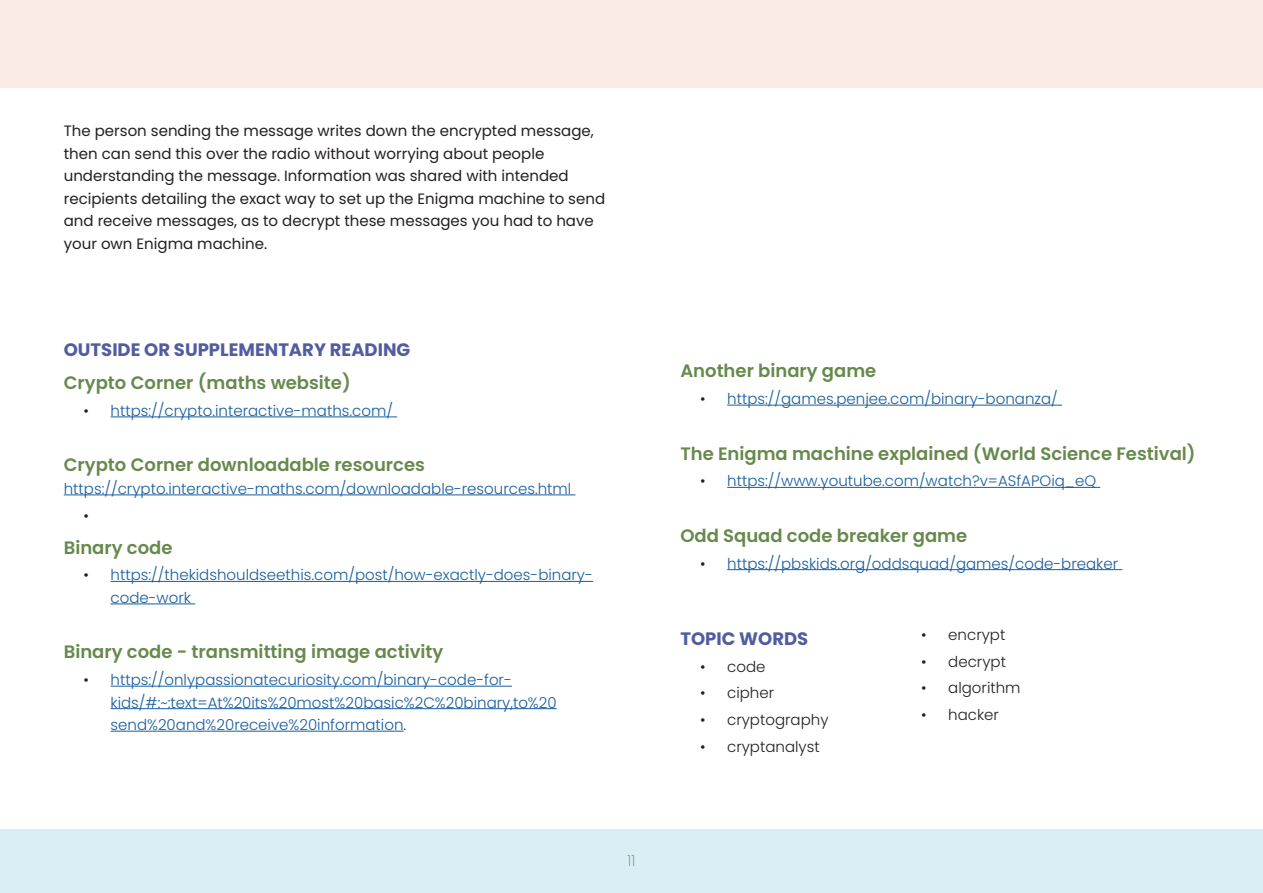
<style>
.page{position:relative;width:1263px;height:893px;background:#fff}
.page>*{position:absolute;margin:0;border:0;box-sizing:border-box;transform-origin:0 0}
.t1{font:600 18px "Poppins";color:#67894c}
.t2{font:700 18px "Poppins";color:#515da0}
.t3{font:300 15px/22.5px "Poppins";color:#175d9e}
.t4{font:15px/22.5px "Poppins";color:#231f20}
.t5{font:300 15px "Poppins";color:#231f20}
.t6{font:200 15px "Poppins";color:#67894c}
.s1{color:#231f20}
</style>
<div class="page">
<div style="left:0;top:829px;width:1263px;height:64px;background:#daeef6"></div>
<div style="left:0;top:0;width:1263px;height:87px;background:#faebe5"></div>
<hr style="left:111px;top:416px;width:286px;height:1px;background:#175d9e">
<hr style="left:64px;top:494px;width:511px;height:1px;background:#175d9e">
<hr style="left:111px;top:581px;width:482px;height:1px;background:#175d9e">
<hr style="left:111px;top:603px;width:84px;height:1px;background:#175d9e">
<hr style="left:111px;top:686px;width:401px;height:1px;background:#175d9e">
<hr style="left:111px;top:708px;width:446px;height:1px;background:#175d9e">
<hr style="left:111px;top:731px;width:292px;height:1px;background:#175d9e">
<hr style="left:727px;top:405px;width:335px;height:1px;background:#175d9e">
<hr style="left:727px;top:487px;width:373px;height:1px;background:#175d9e">
<hr style="left:727px;top:569px;width:395px;height:1px;background:#175d9e">
<p class="t4" style="left:64px;top:120px;width:543px">The person sending the message writes down the encrypted message, then can send this over the radio without worrying about people understanding the message. Information was shared with intended recipients detailing the exact way to set up the Enigma machine to send and receive messages, as to decrypt these messages you had to have your own Enigma machine.</p>
<p class="t2" style="left:64px;top:339px;width:348px">OUTSIDE OR SUPPLEMENTARY READING</p>
<p class="t1" style="left:64px;top:372px;width:288px">Crypto Corner (maths website)</p>
<p class="t3" style="left:84px;top:399px;width:311px"><span class="s1">•</span> https://crypto.interactive-maths.com/</p>
<p class="t1" style="left:64px;top:454px;width:363px">Crypto Corner downloadable resources</p>
<p class="t3" style="left:64px;top:477px;width:509px">https://crypto.interactive-maths.com/downloadable-resources.html</p>
<p class="t5" style="left:84px;top:507px;width:7px">•</p>
<p class="t1" style="left:64px;top:537px;width:110px">Binary code</p>
<p class="t3" style="left:111px;top:564px;width:484px;text-indent:-27px"><span class="s1">•</span> https://thekidshouldseethis.com/post/how-exactly-does-binary&shy;code-work</p>
<p class="t1" style="left:64px;top:641px;width:381px">Binary code - transmitting image activity</p>
<p class="t3" style="left:111px;top:669px;width:448px;text-indent:-27px"><span class="s1">•</span> https://onlypassionatecuriosity.com/binary-code-for&shy;kids/#:~:text=At%20its%20most%20basic%2C%20binary,to%20 send%20and%20receive%20information<span class="s1">.</span></p>
<p class="t6" style="left:628px;top:852px;width:9px">11</p>
<p class="t1" style="left:680px;top:360px;width:197px">Another binary game</p>
<p class="t3" style="left:700px;top:388px;width:359px"><span class="s1">•</span> https://games.penjee.com/binary-bonanza/</p>
<p class="t1" style="left:680px;top:443px;width:517px">The Enigma machine explained (World Science Festival)</p>
<p class="t3" style="left:700px;top:470px;width:397px"><span class="s1">•</span> https://www.youtube.com/watch?v=ASfAPOiq_eQ</p>
<p class="t1" style="left:680px;top:525px;width:288px">Odd Squad code breaker game</p>
<p class="t3" style="left:700px;top:552px;width:420px"><span class="s1">•</span> https://pbskids.org/oddsquad/games/code-breaker</p>
<p class="t2" style="left:680px;top:628px;width:129px">TOPIC WORDS</p>
<p class="t5" style="left:700px;top:658px;width:67px">• code</p>
<p class="t5" style="left:700px;top:684px;width:76px">• cipher</p>
<p class="t5" style="left:700px;top:711px;width:130px">• cryptography</p>
<p class="t5" style="left:700px;top:738px;width:121px">• cryptanalyst</p>
<p class="t5" style="left:921px;top:626px;width:86px">• encrypt</p>
<p class="t5" style="left:921px;top:652px;width:86px">• decrypt</p>
<p class="t5" style="left:921px;top:679px;width:101px">• algorithm</p>
<p class="t5" style="left:921px;top:706px;width:79px">• hacker</p>
</div>
